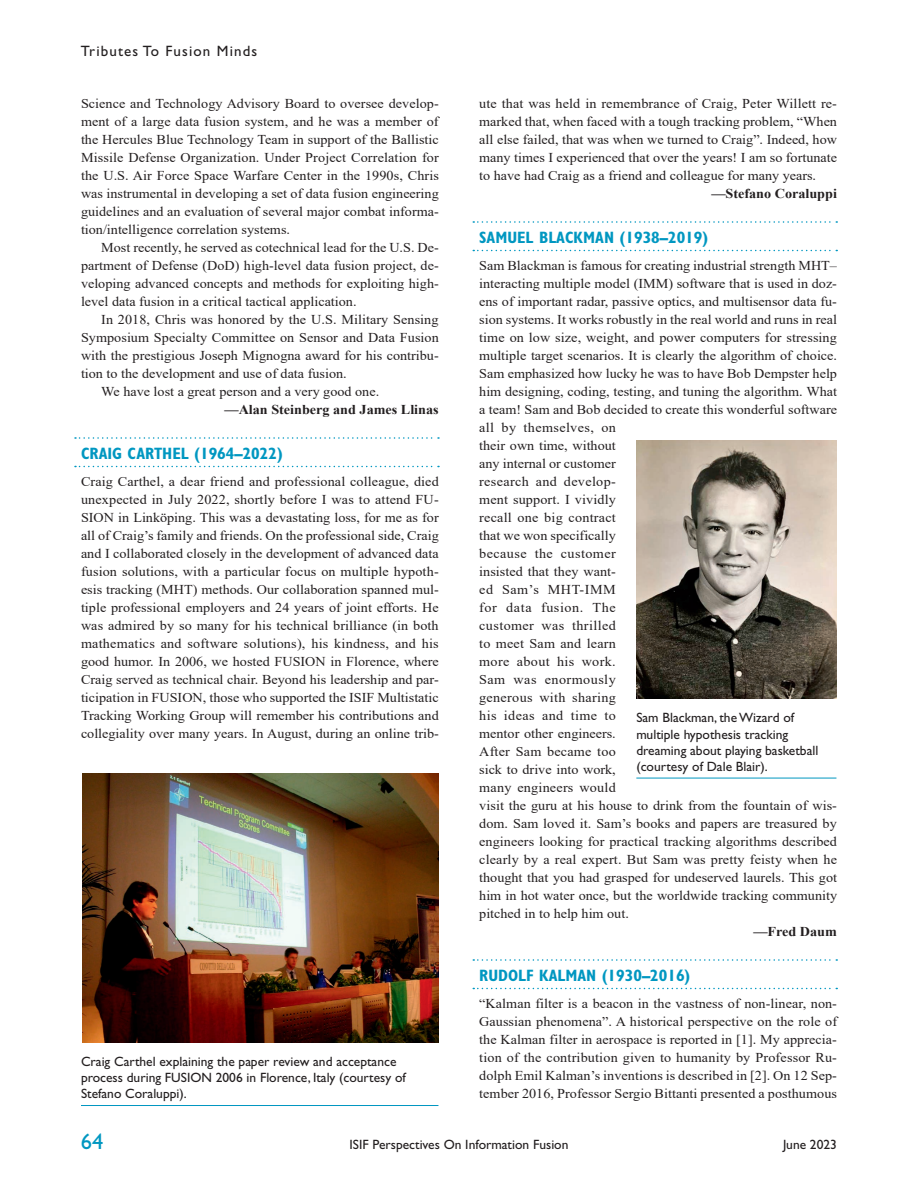
<style>
.page{position:relative;width:918px;height:1188px;background:#fff}
.page>*{position:absolute;margin:0;border:0;box-sizing:border-box;transform-origin:0 0}
.t1{font:22.5px "Gill Sans Std";color:#0097c1}
.t2{font:700 condensed 16.5px "Gill Sans Std";color:#0097c1}
.t3{font:15px "Gill Sans Std";letter-spacing:.075em;color:#231f20}
.t4{font:13.5px/18px "Times New Roman";color:#231f20;text-align:justify;scale:1.05 1}
.t5{font:13.5px/16.2px "Gill Sans Std";color:#231f20}
.t6{font:700 13.5px "Times New Roman";color:#231f20;scale:1.05 1}
</style>
<div class="page">
<svg style="left:75px;top:437px;width:364px;height:2px"></svg>
<svg style="left:75px;top:466px;width:364px;height:1px"></svg>
<svg style="left:473px;top:221px;width:364px;height:2px"></svg>
<svg style="left:473px;top:250px;width:364px;height:1px"></svg>
<svg style="left:473px;top:959px;width:364px;height:2px"></svg>
<svg style="left:473px;top:988px;width:364px;height:1px"></svg>
<hr style="left:81px;top:1105px;width:357px;height:1px;background:#0097c1">
<img style="left:82px;top:773px;width:356px;height:269px">
<hr style="left:636px;top:778px;width:200px;height:1px;background:#0097c1">
<img style="left:636px;top:441px;width:201px;height:257px">
<p class="t3" style="left:81px;top:42px;width:178px">Tributes To Fusion Minds</p>
<p class="t4" style="left:81px;top:94px;width:342px">Science and Technology Advisory Board to oversee develop&shy;ment of a large data fusion system, and he was a member of the Hercules Blue Technology Team in support of the Ballistic Missile Defense Organization. Under Project Correlation for the U.S. Air Force Space Warfare Center in the 1990s, Chris was instrumental in developing a set of data fusion engineering guidelines and an evaluation of several major combat informa&shy;tion/intelligence correlation systems.</p>
<p class="t4" style="left:81px;top:238px;width:342px;text-indent:20px">Most recently, he served as cotechnical lead for the U.S. De&shy;partment of Defense (DoD) high-level data fusion project, de&shy;veloping advanced concepts and methods for exploiting high&shy;level data fusion in a critical tactical application.</p>
<p class="t4" style="left:101px;top:310px;width:323px">In 2018, Chris was honored by the U.S. Military Sensing</p>
<p class="t4" style="left:81px;top:328px;width:342px">Symposium Specialty Committee on Sensor and Data Fusion</p>
<p class="t4" style="left:81px;top:346px;width:342px">with the prestigious Joseph Mignogna award for his contribu-</p>
<p class="t4" style="left:81px;top:364px;width:255px">tion to the development and use of data fusion.</p>
<p class="t4" style="left:101px;top:382px;width:266px">We have lost a great person and a very good one.</p>
<p class="t6" style="left:225px;top:400px;width:206px">—Alan Steinberg and James Llinas</p>
<p class="t2" style="left:81px;top:444px;width:203px">CRAIG CARTHEL (1964–2022)</p>
<p class="t4" style="left:81px;top:472px;width:342px">Craig Carthel, a dear friend and professional colleague, died unexpected in July 2022, shortly before I was to attend FU-SION in Linköping. This was a devastating loss, for me as for all of Craig’s family and friends. On the professional side, Craig and I collaborated closely in the development of advanced data fusion solutions, with a particular focus on multiple hypoth&shy;esis tracking (MHT) methods. Our collaboration spanned mul&shy;tiple professional employers and 24 years of joint efforts. He was admired by so many for his technical brilliance (in both mathematics and software solutions), his kindness, and his good humor. In 2006, we hosted FUSION in Florence, where Craig served as technical chair. Beyond his leadership and par&shy;ticipation in FUSION, those who supported the ISIF Multistatic Tracking Working Group will remember his contributions and collegiality over many years. In August, during an online trib-</p>
<p class="t5" style="left:81px;top:1053px;width:326px">Craig Carthel explaining the paper review and acceptance process during FUSION 2006 in Florence, Italy (courtesy of<br>Stefano Coraluppi).</p>
<p class="t4" style="left:479px;top:94px;width:342px">ute that was held in remembrance of Craig, Peter Willett re&shy;marked that, when faced with a tough tracking problem, “When all else failed, that was when we turned to Craig”. Indeed, how many times I experienced that over the years! I am so fortunate to have had Craig as a friend and colleague for many years.</p>
<p class="t6" style="left:711px;top:184px;width:121px">—Stefano Coraluppi</p>
<p class="t2" style="left:479px;top:228px;width:231px">SAMUEL BLACKMAN (1938–2019)</p>
<p class="t4" style="left:479px;top:256px;width:342px;text-align:left">Sam Blackman is famous for creating industrial strength MHT– interacting multiple model (IMM) software that is used in doz&shy;ens of important radar, passive optics, and multisensor data fu&shy;sion systems. It works robustly in the real world and runs in real time on low size, weight, and power computers for stressing multiple target scenarios. It is clearly the algorithm of choice.<br>Sam emphasized how lucky he was to have Bob Dempster help him designing, coding, testing, and tuning the algorithm. What a team! Sam and Bob decided to create this wonderful software all by themselves, on<br>their own time, without<br>any internal or customer<br>research and develop-<br>ment support. I vividly<br>recall one big contract<br>that we won specifically<br>because the customer<br>insisted that they want-<br>ed Sam’s MHT-IMM<br>for data fusion. The<br>customer was thrilled<br>to meet Sam and learn<br>more about his work.<br>Sam was enormously<br>generous with sharing<br>his ideas and time to<br>mentor other engineers.<br>After Sam became too<br>sick to drive into work,<br>many engineers would<br>visit the guru at his house to drink from the fountain of wis&shy;dom. Sam loved it. Sam’s books and papers are treasured by engineers looking for practical tracking algorithms described clearly by a real expert. But Sam was pretty feisty when he thought that you had grasped for undeserved laurels. This got him in hot water once, but the worldwide tracking community pitched in to help him out.</p>
<p class="t6" style="left:753px;top:922px;width:81px">—Fred Daum</p>
<p class="t2" style="left:479px;top:966px;width:213px">RUDOLF KALMAN (1930–2016)</p>
<p class="t4" style="left:479px;top:994px;width:342px">“Kalman filter is a beacon in the vastness of non-linear, non-Gaussian phenomena”. A historical perspective on the role of the Kalman filter in aerospace is reported in [1]. My apprecia&shy;tion of the contribution given to humanity by Professor Ru&shy;dolph Emil Kalman’s inventions is described in [2]. On 12 Sep&shy;tember 2016, Professor Sergio Bittanti presented a posthumous</p>
<p class="t5" style="left:636px;top:710px;width:184px">Sam Blackman, the Wizard of multiple hypothesis tracking dreaming about playing basketball (courtesy of Dale Blair).</p>
<h1 class="t1" style="left:81px;top:1129px;width:24px">64</h1>
<p class="t5" style="left:349px;top:1137px;width:221px">ISIF Perspectives On Information Fusion</p>
<p class="t5" style="left:783px;top:1137px;width:55px">June 2023</p>
</div>
